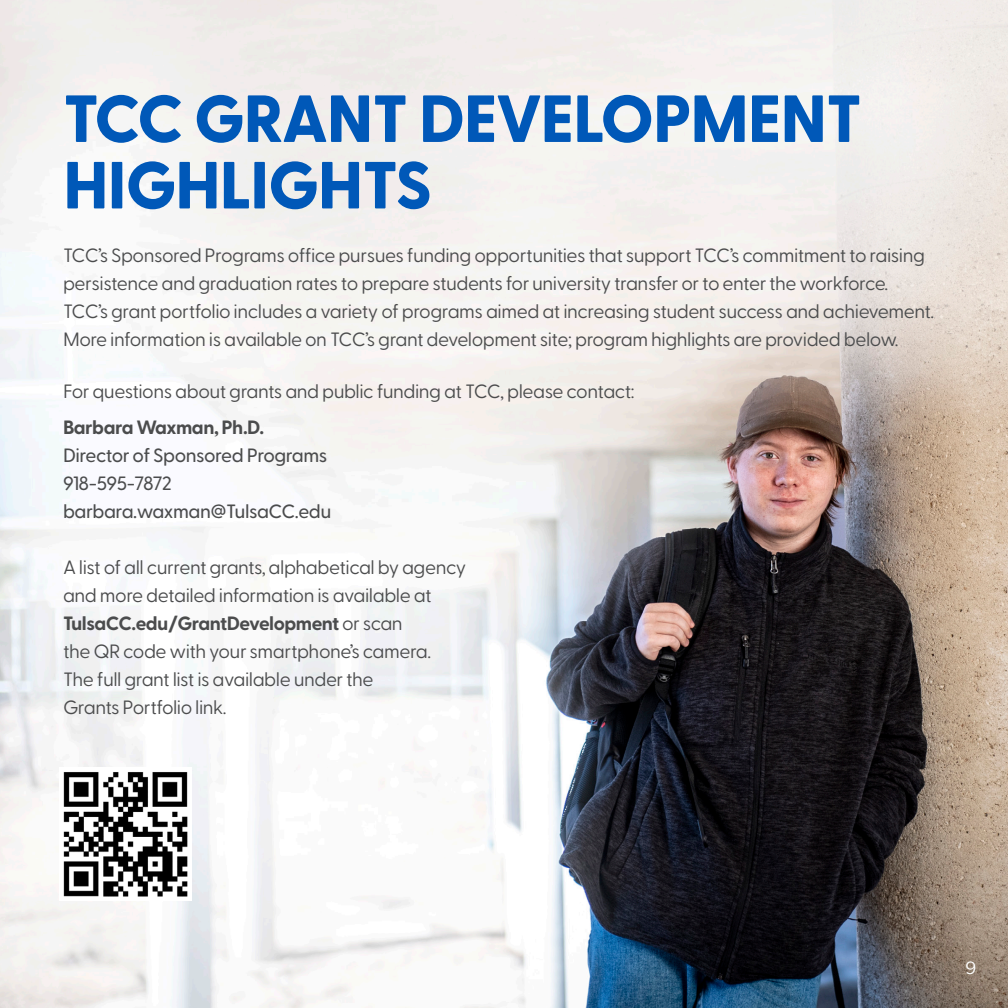
<style>
.page{position:relative;width:1008px;height:1008px;background:#fff}
.page>*{position:absolute;margin:0;border:0;box-sizing:border-box;transform-origin:0 0}
.t1{font:800 66.5px/66.5px "Greycliff CF";letter-spacing:-.02em;color:#0058b8}
.t2{font:19.25px/28px "Greycliff CF";letter-spacing:-.025em;color:#4b4c4d}
.t3{font:500 19.25px "Greycliff CF";letter-spacing:-.025em;color:#4b4c4d}
.t4{font:700 19.25px "Greycliff CF";letter-spacing:-.025em;color:#4b4c4d}
.t5{font:17.5px "Gotham";color:#fff}
.s1{font-weight:700}
</style>
<div class="page">
<img style="left:0;top:0;width:1008px;height:1008px">
<img style="left:60px;top:767px;width:131px;height:133px">
<p class="t1" style="left:63px;top:88px;width:801px">TCC GRANT DEVELOPMENT<br>HIGHLIGHTS</p>
<p class="t2" style="left:63px;top:242px;width:864px">TCC’s Sponsored Programs office pursues funding opportunities that support TCC’s commitment to raising</p>
<p class="t2" style="left:63px;top:270px;width:873px">persistence and graduation rates to prepare students for university transfer or to enter the workforce.<br>TCC’s grant portfolio includes a variety of programs aimed at increasing student success and achievement.<br>More information is available on TCC’s grant development site; program highlights are provided below.</p>
<p class="t2" style="left:63px;top:377px;width:573px">For questions about grants and public funding at TCC, please contact:</p>
<p class="t4" style="left:63px;top:416px;width:203px">Barbara Waxman, Ph.D.</p>
<p class="t3" style="left:63px;top:444px;width:266px">Director of Sponsored Programs</p>
<p class="t3" style="left:63px;top:472px;width:110px">918-595-7872</p>
<p class="t3" style="left:63px;top:500px;width:270px">barbara.waxman@TulsaCC.edu</p>
<p class="t2" style="left:63px;top:553px;width:405px">A list of all current grants, alphabetical by agency and more detailed information is available at <span class="s1">TulsaCC.edu/GrantDevelopment</span> or scan<br>the QR code with your smartphone’s camera.<br>The full grant list is available under the<br>Grants Portfolio link.</p>
<p class="t5" style="left:965px;top:958px;width:13px">9</p>
</div>
